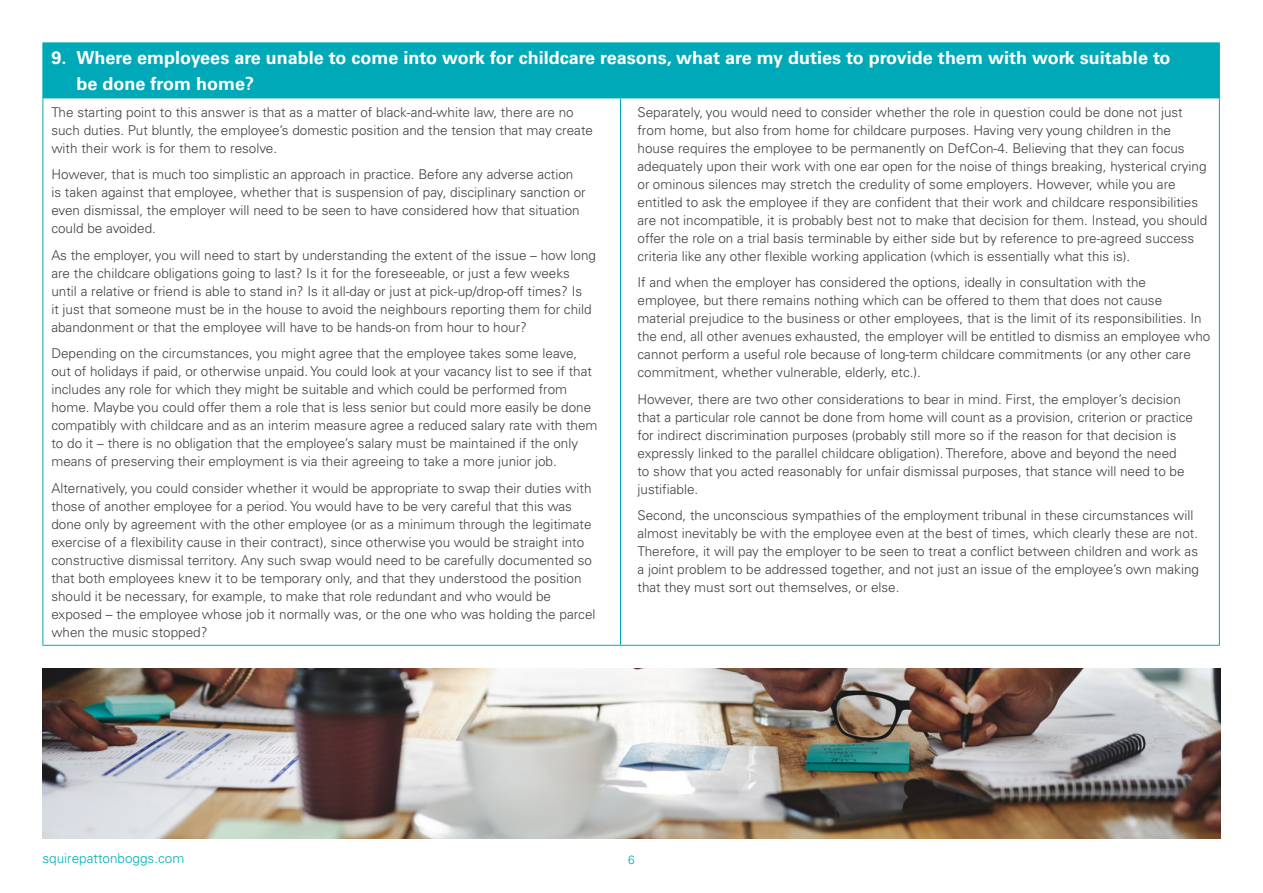
<style>
.page{position:relative;width:1263px;height:893px;background:#fff}
.page>*{position:absolute;margin:0;border:0;box-sizing:border-box;transform-origin:0 0}
.t1{font:700 18px/25.5px "Univers LTCYR 65";color:#fff}
.t2{font:300 13.5px/18px "Univers LTCYR 45";color:#414042}
.t3{font:300 13.5px "Univers LTCYR 45";color:#00afbc}
.t4{font:300 12px "Univers LTCYR 45";color:#00a9b7}
</style>
<div class="page">
<div style="left:44px;top:44px;width:1175px;height:54px;background:#00a9b7"></div>
<svg style="left:44px;top:43px;width:28px;height:1px"></svg>
<hr style="left:43px;top:43px;width:1px;height:55px;background:#00a9b7">
<hr style="left:72px;top:43px;width:548px;height:1px;background:#00a9b7">
<hr style="left:620px;top:43px;width:600px;height:1px;background:#00a9b7">
<hr style="left:1219px;top:43px;width:1px;height:55px;background:#00a9b7">
<hr style="left:43px;top:98px;width:1px;height:547px;background:#00a9b7">
<hr style="left:620px;top:98px;width:1px;height:547px;background:#00a9b7">
<hr style="left:1219px;top:98px;width:1px;height:547px;background:#00a9b7">
<svg style="left:43px;top:645px;width:29px;height:1px"></svg>
<hr style="left:72px;top:645px;width:548px;height:1px;background:#00a9b7">
<hr style="left:620px;top:645px;width:600px;height:1px;background:#00a9b7">
<img style="left:43px;top:668px;width:1177px;height:170px">
<h1 class="t1" style="left:77px;top:44px;width:1095px;text-indent:-25px">9. Where employees are unable to come into work for childcare reasons, what are my duties to provide them with work suitable to be done from home?</h1>
<p class="t2" style="left:51px;top:103px;width:543px">The starting point to this answer is that as a matter of black-and-white law, there are no such duties. Put bluntly, the employee’s domestic position and the tension that may create with their work is for them to resolve.</p>
<p class="t2" style="left:51px;top:165px;width:536px">However, that is much too simplistic an approach in practice. Before any adverse action is taken against that employee, whether that is suspension of pay, disciplinary sanction or even dismissal, the employer will need to be seen to have considered how that situation could be avoided.</p>
<p class="t2" style="left:51px;top:246px;width:546px">As the employer, you will need to start by understanding the extent of the issue – how long are the childcare obligations going to last? Is it for the foreseeable, or just a few weeks until a relative or friend is able to stand in? Is it all-day or just at pick-up/drop-off times? Is<br>it just that someone must be in the house to avoid the neighbours reporting them for child abandonment or that the employee will have to be hands-on from hour to hour?</p>
<p class="t2" style="left:51px;top:344px;width:548px">Depending on the circumstances, you might agree that the employee takes some leave, out of holidays if paid, or otherwise unpaid. You could look at your vacancy list to see if that includes any role for which they might be suitable and which could be performed from home. Maybe you could offer them a role that is less senior but could more easily be done compatibly with childcare and as an interim measure agree a reduced salary rate with them to do it – there is no obligation that the employee’s salary must be maintained if the only means of preserving their employment is via their agreeing to take a more junior job.</p>
<p class="t2" style="left:51px;top:479px;width:546px">Alternatively, you could consider whether it would be appropriate to swap their duties with those of another employee for a period. You would have to be very careful that this was done only by agreement with the other employee (or as a minimum through the legitimate exercise of a flexibility cause in their contract), since otherwise you would be straight into constructive dismissal territory. Any such swap would need to be carefully documented so that both employees knew it to be temporary only, and that they understood the position should it be necessary, for example, to make that role redundant and who would be exposed – the employee whose job it normally was, or the one who was holding the parcel when the music stopped?</p>
<p class="t2" style="left:637px;top:102px;width:571px">Separately, you would need to consider whether the role in question could be done not just from home, but also from home for childcare purposes. Having very young children in the house requires the employee to be permanently on DefCon-4. Believing that they can focus adequately upon their work with one ear open for the noise of things breaking, hysterical crying or ominous silences may stretch the credulity of some employers. However, while you are entitled to ask the employee if they are confident that their work and childcare responsibilities are not incompatible, it is probably best not to make that decision for them. Instead, you should offer the role on a trial basis terminable by either side but by reference to pre-agreed success criteria like any other flexible working application (which is essentially what this is).</p>
<p class="t2" style="left:637px;top:273px;width:574px">If and when the employer has considered the options, ideally in consultation with the employee, but there remains nothing which can be offered to them that does not cause material prejudice to the business or other employees, that is the limit of its responsibilities. In the end, all other avenues exhausted, the employer will be entitled to dismiss an employee who cannot perform a useful role because of long-term childcare commitments (or any other care commitment, whether vulnerable, elderly, etc.).</p>
<p class="t2" style="left:637px;top:389px;width:557px">However, there are two other considerations to bear in mind. First, the employer’s decision that a particular role cannot be done from home will count as a provision, criterion or practice for indirect discrimination purposes (probably still more so if the reason for that decision is expressly linked to the parallel childcare obligation). Therefore, above and beyond the need<br>to show that you acted reasonably for unfair dismissal purposes, that stance will need to be justifiable.</p>
<p class="t2" style="left:637px;top:506px;width:563px">Second, the unconscious sympathies of the employment tribunal in these circumstances will almost inevitably be with the employee even at the best of times, which clearly these are not.<br>Therefore, it will pay the employer to be seen to treat a conflict between children and work as a joint problem to be addressed together, and not just an issue of the employee’s own making that they must sort out themselves, or else.</p>
<p class="t3" style="left:43px;top:850px;width:143px">squirepattonboggs.com</p>
<p class="t4" style="left:628px;top:851px;width:8px">6</p>
</div>
